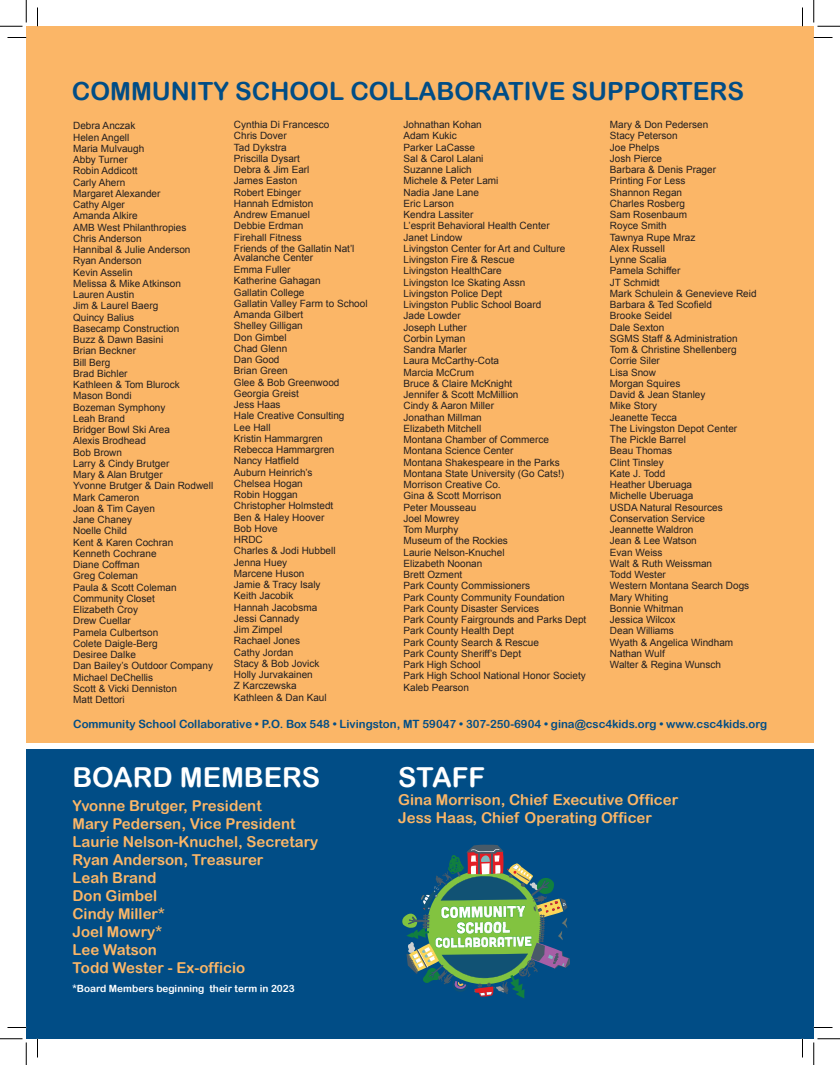
<style>
.page{position:relative;width:840px;height:1065px;background:#fff}
.page>*{position:absolute;margin:0;border:0;box-sizing:border-box;transform-origin:0 0}
.t1{font:27.5px "Arial Rounded MT Bold";color:#fff}
.t2{font:25px "Arial Rounded MT Bold";color:#014d86}
.t3{font:15px/18px "Arial Rounded MT Bold";color:#fbb667}
.t4{font:11.38px "Arial Rounded MT Bold";color:#014d86}
.t5{font:10px/11.2px "Arial";color:#231f20}
.t6{font:10px "Arial Rounded MT Bold";color:#fff}
</style>
<div class="page">
<div style="left:26px;top:26px;width:788px;height:717px;background:#fbb667"></div>
<div style="left:26px;top:749px;width:788px;height:290px;background:#014d86"></div>
<svg style="left:402px;top:845px;width:168px;height:154px"></svg>
<img style="left:466px;top:927px;width:58px;height:13px">
<img style="left:472px;top:906px;width:53px;height:21px">
<svg style="left:8px;top:37px;width:18px;height:1px"></svg>
<svg style="left:814px;top:37px;width:18px;height:1px"></svg>
<svg style="left:8px;top:1027px;width:18px;height:1px"></svg>
<svg style="left:814px;top:1027px;width:18px;height:1px"></svg>
<svg style="left:37px;top:8px;width:1px;height:18px"></svg>
<svg style="left:37px;top:1039px;width:1px;height:19px"></svg>
<svg style="left:802px;top:8px;width:1px;height:18px"></svg>
<svg style="left:802px;top:1039px;width:1px;height:19px"></svg>
<svg style="left:0;top:0;width:27px;height:27px"></svg>
<svg style="left:0;top:1039px;width:27px;height:26px"></svg>
<svg style="left:814px;top:0;width:26px;height:27px"></svg>
<svg style="left:814px;top:1039px;width:26px;height:26px"></svg>
<h2 class="t2" style="left:72px;top:77px;width:674px">COMMUNITY SCHOOL COLLABORATIVE SUPPORTERS</h2>
<p class="t5" style="left:73px;top:120px;width:142px">Debra Anczak<br>Helen Angell<br>Maria Mulvaugh<br>Abby Turner<br>Robin Addicott<br>Carly Ahern<br>Margaret Alexander<br>Cathy Alger<br>Amanda Alkire<br>AMB West Philanthropies<br>Chris Anderson<br>Hannibal &amp; Julie Anderson<br>Ryan Anderson<br>Kevin Asselin<br>Melissa &amp; Mike Atkinson<br>Lauren Austin<br>Jim &amp; Laurel Baerg<br>Quincy Balius<br>Basecamp Construction<br>Buzz &amp; Dawn Basini<br>Brian Beckner<br>Bill Berg<br>Brad Bichler<br>Kathleen &amp; Tom Blurock<br>Mason Bondi<br>Bozeman Symphony<br>Leah Brand<br>Bridger Bowl Ski Area<br>Alexis Brodhead<br>Bob Brown<br>Larry &amp; Cindy Brutger<br>Mary &amp; Alan Brutger<br>Yvonne Brutger &amp; Dain Rodwell<br>Mark Cameron<br>Joan &amp; Tim Cayen<br>Jane Chaney<br>Noelle Child<br>Kent &amp; Karen Cochran<br>Kenneth Cochrane<br>Diane Coffman<br>Greg Coleman<br>Paula &amp; Scott Coleman<br>Community Closet<br>Elizabeth Croy<br>Drew Cuellar<br>Pamela Culbertson<br>Colete Daigle-Berg<br>Desiree Dalke<br>Dan Bailey’s Outdoor Company<br>Michael DeChellis<br>Scott &amp; Vicki Denniston<br>Matt Dettori</p>
<p class="t5" style="left:234px;top:119px;width:122px">Cynthia Di Francesco<br>Chris Dover<br>Tad Dykstra<br>Priscilla Dysart<br>Debra &amp; Jim Earl<br>James Easton<br>Robert Ebinger<br>Hannah Edmiston<br>Andrew Emanuel<br>Debbie Erdman<br>Firehall Fitness<br>Friends of the Gallatin Nat’l</p>
<p class="t5" style="left:234px;top:251px;width:81px;line-height:12.5px">Avalanche Center<br>Emma Fuller</p>
<p class="t5" style="left:234px;top:275px;width:135px">Katherine Gahagan<br>Gallatin College<br>Gallatin Valley Farm to School<br>Amanda Gilbert<br>Shelley Gilligan<br>Don Gimbel<br>Chad Glenn<br>Dan Good<br>Brian Green<br>Glee &amp; Bob Greenwood<br>Georgia Greist<br>Jess Haas<br>Hale Creative Consulting<br>Lee Hall<br>Kristin Hammargren<br>Rebecca Hammargren<br>Nancy Hatfield<br>Auburn Heinrich’s<br>Chelsea Hogan<br>Robin Hoggan<br>Christopher Holmstedt<br>Ben &amp; Haley Hoover<br>Bob Hove<br>HRDC<br>Charles &amp; Jodi Hubbell<br>Jenna Huey<br>Marcene Huson<br>Jamie &amp; Tracy Isaly<br>Keith Jacobik<br>Hannah Jacobsma<br>Jessi Cannady<br>Jim Zimpel<br>Rachael Jones<br>Cathy Jordan<br>Stacy &amp; Bob Jovick<br>Holly Jurvakainen<br>Z Karczewska<br>Kathleen &amp; Dan Kaul</p>
<p class="t5" style="left:404px;top:119px;width:184px">Johnathan Kohan<br>Adam Kukic<br>Parker LaCasse<br>Sal &amp; Carol Lalani<br>Suzanne Lalich<br>Michele &amp; Peter Lami<br>Nadia Jane Lane<br>Eric Larson<br>Kendra Lassiter<br>L’esprit Behavioral Health Center<br>Janet Lindow<br>Livingston Center for Art and Culture<br>Livingston Fire &amp; Rescue<br>Livingston HealthCare<br>Livingston Ice Skating Assn<br>Livingston Police Dept<br>Livingston Public School Board<br>Jade Lowder<br>Joseph Luther<br>Corbin Lyman<br>Sandra Marler<br>Laura McCarthy-Cota<br>Marcia McCrum<br>Bruce &amp; Claire McKnight<br>Jennifer &amp; Scott McMillion<br>Cindy &amp; Aaron Miller<br>Jonathan Millman<br>Elizabeth Mitchell<br>Montana Chamber of Commerce<br>Montana Science Center<br>Montana Shakespeare in the Parks<br>Montana State University (Go Cats!)<br>Morrison Creative Co.<br>Gina &amp; Scott Morrison<br>Peter Mousseau<br>Joel Mowrey<br>Tom Murphy<br>Museum of the Rockies<br>Laurie Nelson-Knuchel<br>Elizabeth Noonan<br>Brett Ozment<br>Park County Commissioners<br>Park County Community Foundation<br>Park County Disaster Services<br>Park County Fairgrounds and Parks Dept<br>Park County Health Dept<br>Park County Search &amp; Rescue<br>Park County Sheriff’s Dept<br>Park High School<br>Park High School National Honor Society<br>Kaleb Pearson</p>
<p class="t5" style="left:610px;top:119px;width:148px">Mary &amp; Don Pedersen<br>Stacy Peterson<br>Joe Phelps<br>Josh Pierce<br>Barbara &amp; Denis Prager<br>Printing For Less<br>Shannon Regan<br>Charles Rosberg<br>Sam Rosenbaum<br>Royce Smith<br>Tawnya Rupe Mraz<br>Alex Russell<br>Lynne Scalia<br>Pamela Schiffer<br>JT Schmidt<br>Mark Schulein &amp; Genevieve Reid<br>Barbara &amp; Ted Scofield<br>Brooke Seidel<br>Dale Sexton<br>SGMS Staff &amp; Administration<br>Tom &amp; Christine Shellenberg<br>Corrie Siler<br>Lisa Snow<br>Morgan Squires<br>David &amp; Jean Stanley<br>Mike Story<br>Jeanette Tecca<br>The Livingston Depot Center<br>The Pickle Barrel<br>Beau Thomas<br>Clint Tinsley<br>Kate J. Todd<br>Heather Uberuaga<br>Michelle Uberuaga<br>USDA Natural Resources<br>Conservation Service<br>Jeannette Waldron<br>Jean &amp; Lee Watson<br>Evan Weiss<br>Walt &amp; Ruth Weissman<br>Todd Wester<br>Western Montana Search Dogs<br>Mary Whiting<br>Bonnie Whitman<br>Jessica Wilcox<br>Dean Williams<br>Wyath &amp; Angelica Windham<br>Nathan Wulf<br>Walter &amp; Regina Wunsch</p>
<p class="t4" style="left:73px;top:717px;width:696px">Community School Collaborative • P.O. Box 548 • Livingston, MT 59047 • 307-250-6904 • gina@csc4kids.org • www.csc4kids.org</p>
<h1 class="t1" style="left:73px;top:761px;width:249px">BOARD MEMBERS</h1>
<h3 class="t3" style="left:73px;top:796px;width:247px">Yvonne Brutger, President<br>Mary Pedersen, Vice President<br>Laurie Nelson-Knuchel, Secretary<br>Ryan Anderson, Treasurer<br>Leah Brand<br>Don Gimbel<br>Cindy Miller*<br>Joel Mowry*<br>Lee Watson<br>Todd Wester - Ex-officio</h3>
<p class="t6" style="left:73px;top:982px;width:224px">*Board Members beginning their term in 2023</p>
<h1 class="t1" style="left:398px;top:761px;width:88px">STAFF</h1>
<h3 class="t3" style="left:398px;top:790px;width:282px">Gina Morrison, Chief Executive Officer<br>Jess Haas, Chief Operating Officer</h3>
</div>
